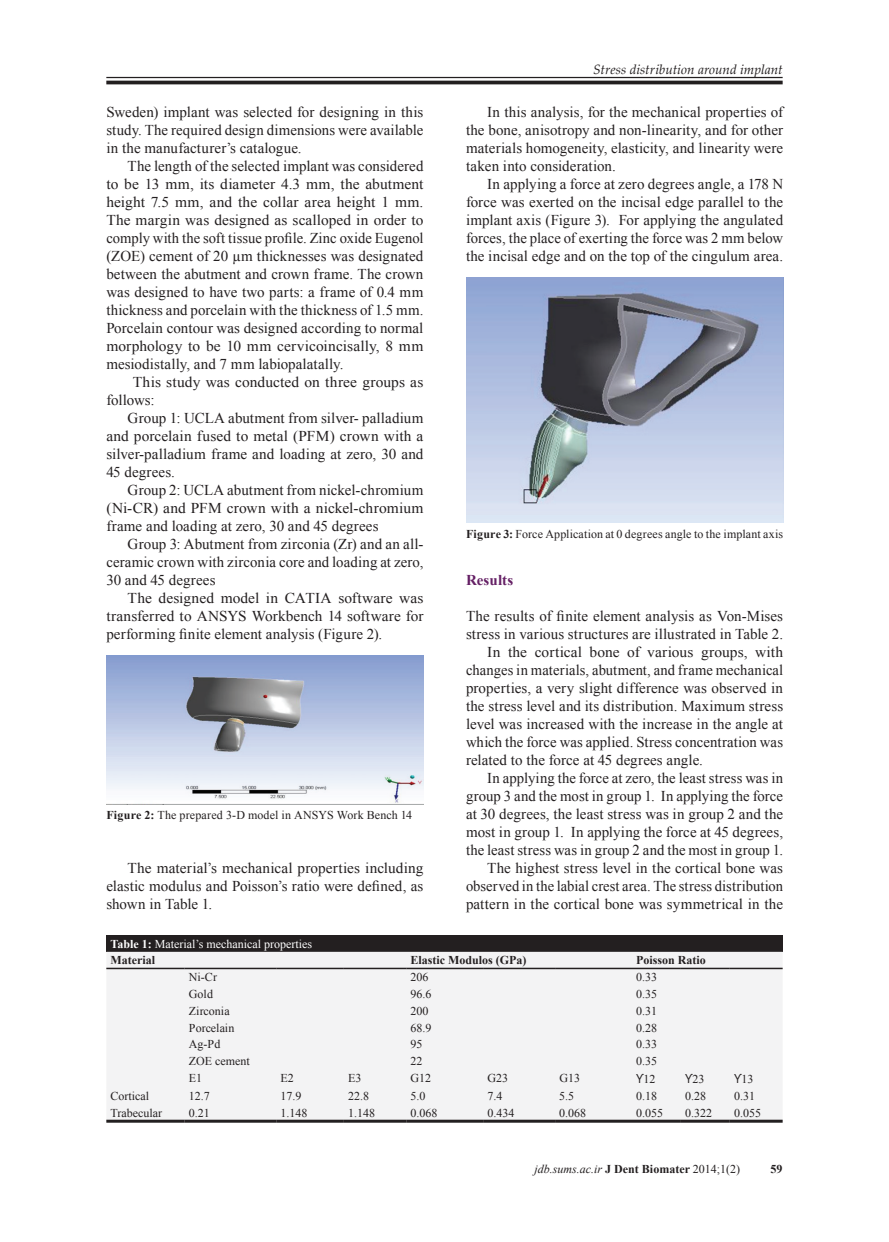
<style>
.page{position:relative;width:889px;height:1242px;background:#fff}
.page>*{position:absolute;margin:0;border:0;box-sizing:border-box;transform-origin:0 0}
.t1{font:15px/18px "Times New Roman";letter-spacing:.005em;color:#231f20;text-align:justify}
.t2{font:700 15px "Times New Roman";letter-spacing:.01em;color:#652065}
.t3{font:italic 13.5px "Palatino Linotype";color:#231f20}
.t4{font:12px "Times New Roman";color:#231f20}
.t5{font:12px/16.6px "Times New Roman";color:#fff}
.t6{font:italic 12px "Times New Roman";color:#231f20}
.t7{font:700 12px "Times New Roman";color:#231f20}
.s1{font-weight:700}
.s2{font-weight:700;color:#231f20}
.s3{font-family:"Microsoft Jheng Hei"}
.s4{font-weight:700;font-style:normal}
.s5{font-style:normal}
</style>
<div class="page">
<hr style="left:106px;top:77px;width:676px;height:1px;background:#231f20">
<hr style="left:106px;top:81px;width:676px;height:3px;background:#231f20">
<img style="left:106px;top:656px;width:317px;height:148px">
<div style="left:106px;top:935px;width:676px;height:17px;background:#231f20"></div>
<div style="left:106px;top:952px;width:676px;height:167px;background:#f3f3f4"></div>
<hr style="left:106px;top:1119px;width:79px;height:3px;background:#231f20">
<hr style="left:185px;top:1119px;width:91px;height:3px;background:#231f20">
<hr style="left:276px;top:1119px;width:68px;height:3px;background:#231f20">
<hr style="left:344px;top:1119px;width:62px;height:3px;background:#231f20">
<hr style="left:406px;top:1119px;width:77px;height:3px;background:#231f20">
<hr style="left:483px;top:1119px;width:72px;height:3px;background:#231f20">
<hr style="left:555px;top:1119px;width:77px;height:3px;background:#231f20">
<hr style="left:632px;top:1119px;width:49px;height:3px;background:#231f20">
<hr style="left:681px;top:1119px;width:49px;height:3px;background:#231f20">
<hr style="left:730px;top:1119px;width:52px;height:3px;background:#231f20">
<hr style="left:106px;top:967px;width:79px;height:2px;background:#231f20">
<hr style="left:185px;top:967px;width:91px;height:2px;background:#231f20">
<hr style="left:276px;top:967px;width:68px;height:2px;background:#231f20">
<hr style="left:344px;top:967px;width:62px;height:2px;background:#231f20">
<hr style="left:406px;top:967px;width:77px;height:2px;background:#231f20">
<hr style="left:483px;top:967px;width:72px;height:2px;background:#231f20">
<hr style="left:555px;top:967px;width:77px;height:2px;background:#231f20">
<hr style="left:632px;top:967px;width:49px;height:2px;background:#231f20">
<hr style="left:681px;top:967px;width:49px;height:2px;background:#231f20">
<hr style="left:730px;top:967px;width:52px;height:2px;background:#231f20">
<img style="left:466px;top:278px;width:317px;height:245px">
<p class="t1" style="left:106px;top:102px;width:318px">Sweden) implant was selected for designing in this study. The required design dimensions were available in the manufacturer’s catalogue.</p>
<p class="t1" style="left:106px;top:156px;width:319px;text-indent:21px">The length of the selected implant was considered to be 13 mm, its diameter 4.3 mm, the abutment height 7.5 mm, and the collar area height 1 mm.<br>The margin was designed as scalloped in order to comply with the soft tissue profile. Zinc oxide Eugenol (ZOE) cement of 20 µm thicknesses was designated between the abutment and crown frame. The crown was designed to have two parts: a frame of 0.4 mm thickness and porcelain with the thickness of 1.5 mm.<br>Porcelain contour was designed according to normal morphology to be 10 mm cervicoincisally, 8 mm mesiodistally, and 7 mm labiopalatally.</p>
<p class="t1" style="left:106px;top:372px;width:318px;text-indent:26px">This study was conducted on three groups as follows:</p>
<p class="t1" style="left:106px;top:408px;width:319px;text-indent:21px">Group 1: UCLA abutment from silver- palladium and porcelain fused to metal (PFM) crown with a silver-palladium frame and loading at zero, 30 and 45 degrees.</p>
<p class="t1" style="left:106px;top:480px;width:319px;text-indent:21px">Group 2: UCLA abutment from nickel-chromium (Ni-CR) and PFM crown with a nickel-chromium frame and loading at zero, 30 and 45 degrees</p>
<p class="t1" style="left:106px;top:534px;width:319px;text-indent:21px">Group 3: Abutment from zirconia (Zr) and an all&shy;ceramic crown with zirconia core and loading at zero, 30 and 45 degrees</p>
<p class="t1" style="left:106px;top:588px;width:319px;text-indent:21px">The designed model in CATIA software was transferred to ANSYS Workbench 14 software for performing finite element analysis (Figure 2).</p>
<p class="t4" style="left:106px;top:806px;width:307px"><span class="s1">Figure 2:</span> The prepared 3-D model in ANSYS Work Bench 14</p>
<p class="t1" style="left:106px;top:858px;width:319px;text-indent:21px">The material’s mechanical properties including elastic modulus and Poisson’s ratio were defined, as shown in Table 1.</p>
<p class="t3" style="left:593px;top:59px;width:191px">Stress distribution around implant</p>
<p class="t1" style="left:466px;top:102px;width:319px;text-indent:21px">In this analysis, for the mechanical properties of the bone, anisotropy and non-linearity, and for other materials homogeneity, elasticity, and linearity were taken into consideration.</p>
<p class="t1" style="left:466px;top:174px;width:319px;text-indent:21px">In applying a force at zero degrees angle, a 178 N force was exerted on the incisal edge parallel to the implant axis (Figure 3). For applying the angulated forces, the place of exerting the force was 2 mm below the incisal edge and on the top of the cingulum area.</p>
<p class="t4" style="left:466px;top:526px;width:319px"><span class="s1">Figure 3:</span> Force Application at 0 degrees angle to the implant axis</p>
<p class="t2" style="left:466px;top:569px;width:49px">Results</p>
<p class="t1" style="left:466px;top:606px;width:319px">The results of finite element analysis as Von-Mises</p>
<p class="t1" style="left:466px;top:624px;width:318px">stress in various structures are illustrated in Table 2.</p>
<p class="t1" style="left:487px;top:642px;width:297px">In the cortical bone of various groups, with</p>
<p class="t1" style="left:466px;top:660px;width:319px">changes in materials, abutment, and frame mechanical</p>
<p class="t1" style="left:466px;top:678px;width:319px">properties, a very slight difference was observed in</p>
<p class="t1" style="left:466px;top:696px;width:319px">the stress level and its distribution. Maximum stress</p>
<p class="t1" style="left:466px;top:714px;width:319px">level was increased with the increase in the angle at</p>
<p class="t1" style="left:466px;top:732px;width:318px">which the force was applied. Stress concentration was</p>
<p class="t1" style="left:466px;top:750px;width:238px">related to the force at 45 degrees angle.</p>
<p class="t1" style="left:487px;top:768px;width:297px">In applying the force at zero, the least stress was in</p>
<p class="t1" style="left:466px;top:786px;width:318px">group 3 and the most in group 1. In applying the force</p>
<p class="t1" style="left:466px;top:804px;width:319px">at 30 degrees, the least stress was in group 2 and the</p>
<p class="t1" style="left:466px;top:822px;width:319px">most in group 1. In applying the force at 45 degrees,</p>
<p class="t1" style="left:466px;top:840px;width:319px">the least stress was in group 2 and the most in group 1.</p>
<p class="t1" style="left:487px;top:858px;width:297px">The highest stress level in the cortical bone was</p>
<p class="t1" style="left:466px;top:876px;width:319px">observed in the labial crest area. The stress distribution</p>
<p class="t1" style="left:466px;top:894px;width:318px">pattern in the cortical bone was symmetrical in the</p>
<p class="t5" style="left:111px;top:935px;width:203px"><span class="s1">Table 1:</span> Material’s mechanical properties<br><span class="s2">Material</span></p>
<p class="t7" style="left:410px;top:952px;width:118px">Elastic Modulos (GPa)</p>
<p class="t7" style="left:636px;top:952px;width:71px">Poisson Ratio</p>
<p class="t4" style="left:189px;top:969px;width:29px">Ni-Cr</p>
<p class="t4" style="left:410px;top:969px;width:19px">206</p>
<p class="t4" style="left:636px;top:969px;width:22px">0.33</p>
<p class="t4" style="left:189px;top:985px;width:26px">Gold</p>
<p class="t4" style="left:410px;top:985px;width:22px">96.6</p>
<p class="t4" style="left:636px;top:985px;width:22px">0.35</p>
<p class="t4" style="left:189px;top:1002px;width:42px">Zirconia</p>
<p class="t4" style="left:410px;top:1002px;width:19px">200</p>
<p class="t4" style="left:636px;top:1002px;width:22px">0.31</p>
<p class="t4" style="left:189px;top:1019px;width:47px">Porcelain</p>
<p class="t4" style="left:410px;top:1019px;width:22px">68.9</p>
<p class="t4" style="left:636px;top:1019px;width:22px">0.28</p>
<p class="t4" style="left:189px;top:1036px;width:33px">Ag-Pd</p>
<p class="t4" style="left:410px;top:1036px;width:13px">95</p>
<p class="t4" style="left:636px;top:1036px;width:22px">0.33</p>
<p class="t4" style="left:189px;top:1053px;width:62px">ZOE cement</p>
<p class="t4" style="left:410px;top:1053px;width:13px">22</p>
<p class="t4" style="left:636px;top:1053px;width:22px">0.35</p>
<p class="t4" style="left:189px;top:1070px;width:15px">E1</p>
<p class="t4" style="left:280px;top:1070px;width:15px">E2</p>
<p class="t4" style="left:348px;top:1070px;width:15px">E3</p>
<p class="t4" style="left:410px;top:1070px;width:22px">G12</p>
<p class="t4" style="left:487px;top:1070px;width:22px">G23</p>
<p class="t4" style="left:559px;top:1070px;width:22px">G13</p>
<p class="t4" style="left:636px;top:1071px;width:21px"><span class="s3">ϒ</span>12</p>
<p class="t4" style="left:685px;top:1071px;width:21px"><span class="s3">ϒ</span>23</p>
<p class="t4" style="left:734px;top:1071px;width:21px"><span class="s3">ϒ</span>13</p>
<p class="t4" style="left:111px;top:1088px;width:40px">Cortical</p>
<p class="t4" style="left:189px;top:1088px;width:22px">12.7</p>
<p class="t4" style="left:280px;top:1088px;width:22px">17.9</p>
<p class="t4" style="left:348px;top:1088px;width:22px">22.8</p>
<p class="t4" style="left:410px;top:1088px;width:16px">5.0</p>
<p class="t4" style="left:487px;top:1088px;width:16px">7.4</p>
<p class="t4" style="left:559px;top:1088px;width:16px">5.5</p>
<p class="t4" style="left:636px;top:1088px;width:22px">0.18</p>
<p class="t4" style="left:685px;top:1088px;width:22px">0.28</p>
<p class="t4" style="left:734px;top:1088px;width:22px">0.31</p>
<p class="t4" style="left:111px;top:1104px;width:53px">Trabecular</p>
<p class="t4" style="left:189px;top:1104px;width:22px">0.21</p>
<p class="t4" style="left:280px;top:1104px;width:28px">1.148</p>
<p class="t4" style="left:348px;top:1104px;width:28px">1.148</p>
<p class="t4" style="left:410px;top:1104px;width:28px">0.068</p>
<p class="t4" style="left:487px;top:1104px;width:28px">0.434</p>
<p class="t4" style="left:559px;top:1104px;width:28px">0.068</p>
<p class="t4" style="left:636px;top:1104px;width:28px">0.055</p>
<p class="t4" style="left:685px;top:1104px;width:28px">0.322</p>
<p class="t4" style="left:734px;top:1104px;width:28px">0.055</p>
<p class="t6" style="left:534px;top:1160px;width:207px">jdb.sums.ac.ir <span class="s4">J Dent Biomater</span> <span class="s5">2014;1(2)</span></p>
<p class="t7" style="left:770px;top:1160px;width:14px">59</p>
</div>
